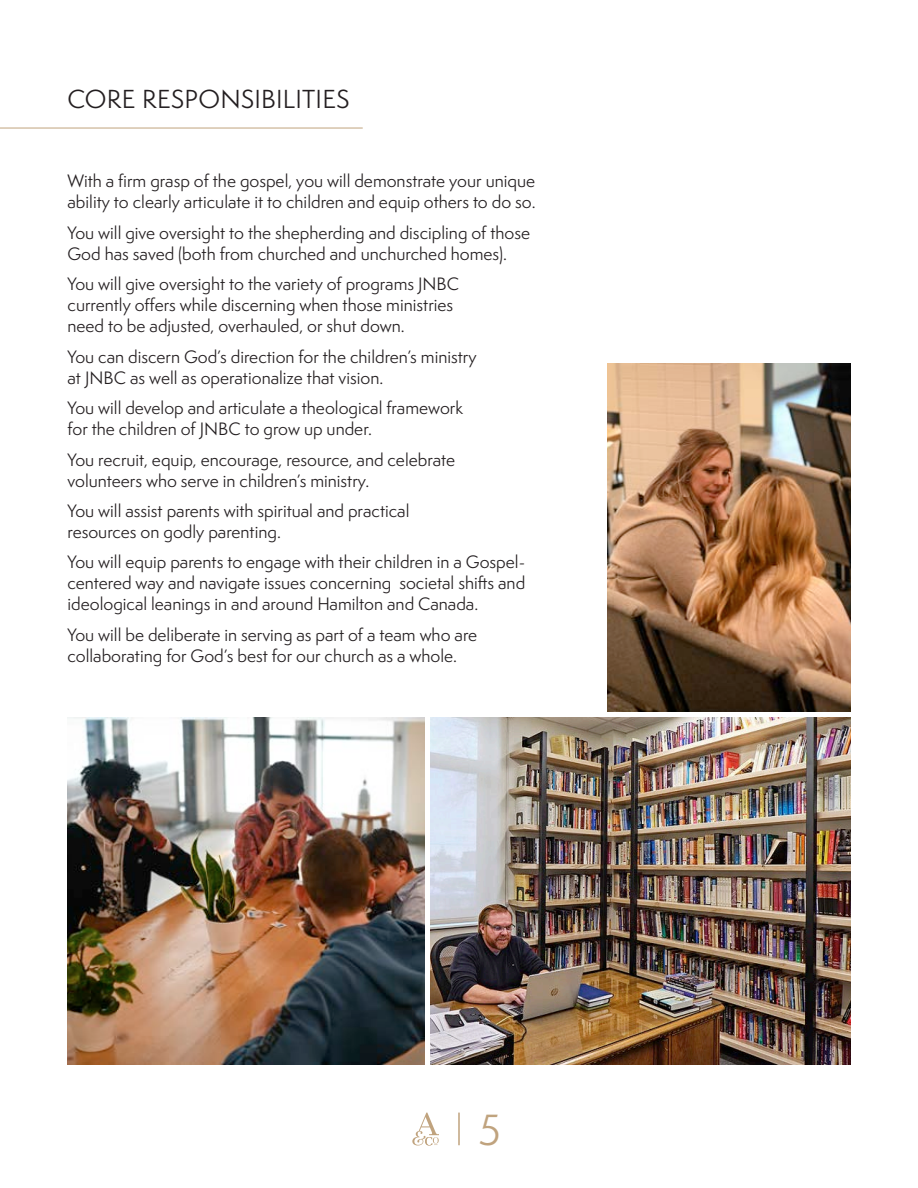
<style>
.page{position:relative;width:918px;height:1188px;background:#fff}
.page>*{position:absolute;margin:0;border:0;box-sizing:border-box;transform-origin:0 0}
.t1{font:40.5px "Semplicita Pro";color:#c0a37e}
.t2{font:24px "Semplicita Pro";letter-spacing:.01em;color:#231e20}
.t3{font:16.5px/21px "Semplicita Pro";color:#231e20}
</style>
<div class="page">
<svg style="left:412px;top:1113px;width:27px;height:33px"></svg>
<hr style="left:458px;top:1113px;width:2px;height:32px;background:#c0a37e">
<hr style="left:0;top:128px;width:363px;height:1px;background:#c0a37e">
<img style="left:431px;top:717px;width:419px;height:348px">
<img style="left:68px;top:717px;width:357px;height:348px">
<img style="left:608px;top:364px;width:242px;height:347px">
<h2 class="t2" style="left:68px;top:82px;width:284px">CORE RESPONSIBILITIES</h2>
<p class="t3" style="left:68px;top:170px;width:470px">With a firm grasp of the gospel, you will demonstrate your unique ability to clearly articulate it to children and equip others to do so.</p>
<p class="t3" style="left:68px;top:222px;width:464px">You will give oversight to the shepherding and discipling of those<br>God has saved (both from churched and unchurched homes).</p>
<p class="t3" style="left:68px;top:273px;width:393px">You will give oversight to the variety of programs JNBC currently offers while discerning when those ministries need to be adjusted, overhauled, or shut down.</p>
<p class="t3" style="left:68px;top:346px;width:411px">You can discern God’s direction for the children’s ministry at JNBC as well as operationalize that vision.</p>
<p class="t3" style="left:68px;top:397px;width:397px">You will develop and articulate a theological framework for the children of JNBC to grow up under.</p>
<p class="t3" style="left:68px;top:449px;width:389px">You recruit, equip, encourage, resource, and celebrate volunteers who serve in children’s ministry.</p>
<p class="t3" style="left:68px;top:500px;width:343px">You will assist parents with spiritual and practical resources on godly parenting.</p>
<p class="t3" style="left:68px;top:552px;width:459px;text-align:justify">You will equip parents to engage with their children in a Gospel&shy;centered way and navigate issues concerning societal shifts and ideological leanings in and around Hamilton and Canada.</p>
<p class="t3" style="left:68px;top:624px;width:411px">You will be deliberate in serving as part of a team who are collaborating for God’s best for our church as a whole.</p>
<h1 class="t1" style="left:479px;top:1102px;width:24px">5</h1>
</div>
